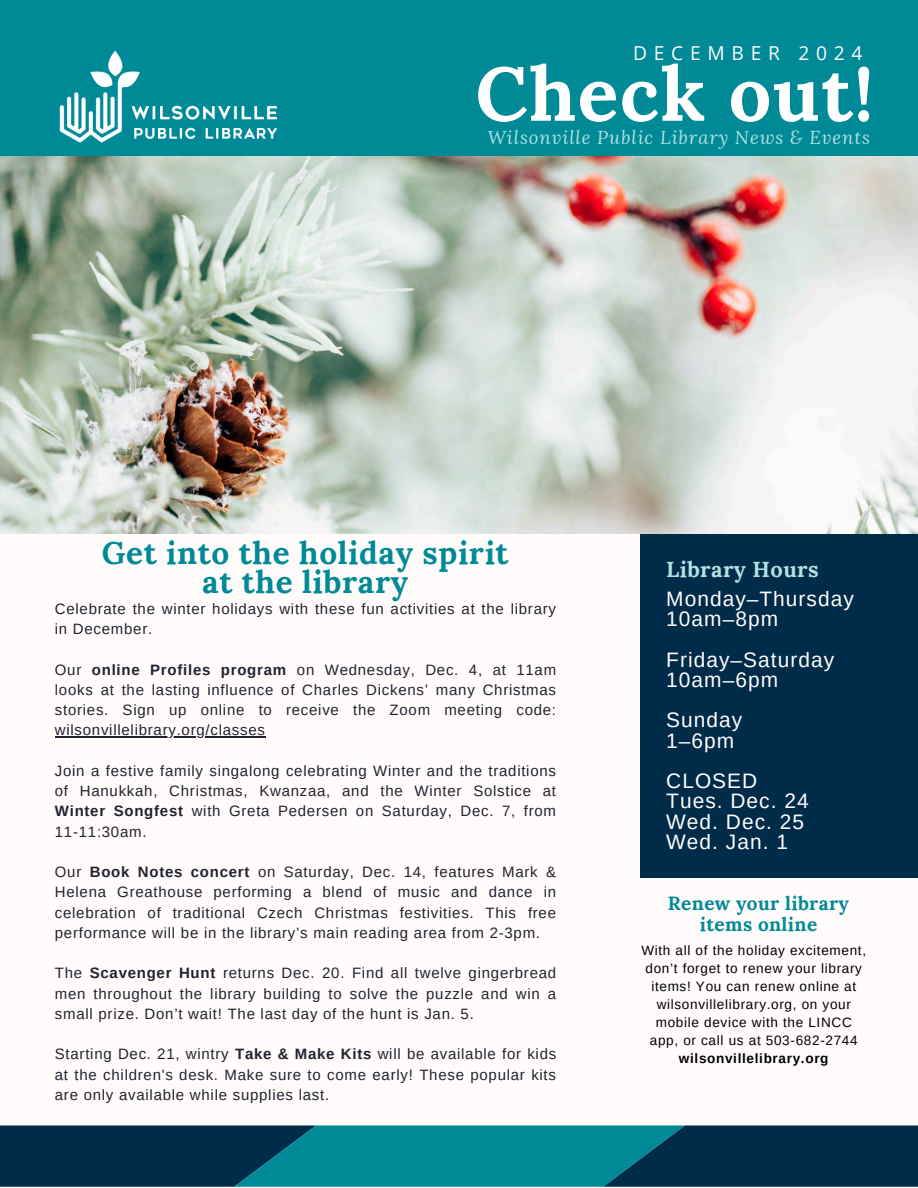
<style>
.page{position:relative;width:918px;height:1188px;background:#fffcfb}
.page>*{position:absolute;margin:0;border:0;box-sizing:border-box;transform-origin:0 0}
.t1{font:700 75.75px "Lora";letter-spacing:.02em;color:#fff}
.t2{font:700 31.5px/29.2px "Lora";letter-spacing:.02em;color:#008996;text-align:center}
.t3{font:700 21.75px "Lora";letter-spacing:.02em;color:#b1e3e3}
.t4{font:20.85px/20.2px "Arimo";letter-spacing:.05em;color:#fffcfb}
.t5{font:19.2px "Open Sans";letter-spacing:.35em;color:#fffcfb}
.t6{font:700 19.05px/20.2px "Lora";letter-spacing:.02em;color:#008996;text-align:center}
.t7{font:italic 18.45px "Lora";letter-spacing:.05em;color:#b1e3e3}
.t8{font:15px/20.2px "Arimo";letter-spacing:.05em;color:#222130;text-align:justify}
.t9{font:13.5px/18px "Arimo";letter-spacing:.05em;color:#000;text-align:center}
.t10{font:700 13.5px "Arimo";letter-spacing:.05em;color:#000}
.s1{font-weight:700}
</style>
<div class="page">
<div style="left:0;top:0;width:918px;height:157px;background:#008996"></div>
<svg style="left:0;top:1125px;width:918px;height:62px;background:#035269"></svg>
<img style="left:59px;top:50px;width:219px;height:93px">
<div style="left:640px;top:534px;width:278px;height:344px;background:#002b49"></div>
<img style="left:0;top:156px;width:918px;height:377px">
<hr style="left:55px;top:736px;width:211px;height:2px;background:#222130">
<p class="t5" style="left:633px;top:39px;width:231px">DECEMBER 2024</p>
<h1 class="t1" style="left:476px;top:45px;width:400px">Check out!</h1>
<p class="t7" style="left:488px;top:125px;width:384px">Wilsonville Public Library News &amp; Events</p>
<p class="t2" style="left:102px;top:538px;width:408px">Get into the holiday spirit at the library</p>
<h2 class="t8" style="left:55px;top:599px;width:503px">Celebrate the winter holidays with these fun activities at the library in December.</h2>
<p class="t8" style="left:55px;top:659px;width:503px">Our <span class="s1">online Profiles program</span> on Wednesday, Dec. 4, at 11am looks at the lasting influence of Charles Dickens’ many Christmas stories. Sign up online to receive the Zoom meeting code:</p>
<p class="t8" style="left:55px;top:720px;width:212px">wilsonvillelibrary.org/classes</p>
<p class="t8" style="left:55px;top:761px;width:503px">Join a festive family singalong celebrating Winter and the traditions of Hanukkah, Christmas, Kwanzaa, and the Winter Solstice at <span class="s1">Winter Songfest</span> with Greta Pedersen on Saturday, Dec. 7, from 11-11:30am.</p>
<p class="t8" style="left:55px;top:862px;width:503px">Our <span class="s1">Book Notes concert</span> on Saturday, Dec. 14, features Mark &amp; Helena Greathouse performing a blend of music and dance in celebration of traditional Czech Christmas festivities. This free performance will be in the library’s main reading area from 2-3pm.</p>
<p class="t8" style="left:55px;top:963px;width:503px">The <span class="s1">Scavenger Hunt</span> returns Dec. 20. Find all twelve gingerbread men throughout the library building to solve the puzzle and win a small prize. Don’t wait! The last day of the hunt is Jan. 5.</p>
<p class="t8" style="left:55px;top:1044px;width:503px">Starting Dec. 21, wintry <span class="s1">Take &amp; Make Kits</span> will be available for kids at the children's desk. Make sure to come early! These popular kits are only available while supplies last.</p>
<p class="t3" style="left:666px;top:555px;width:154px">Library Hours</p>
<h3 class="t4" style="left:666px;top:589px;width:189px">Monday–Thursday<br>10am–8pm</h3>
<h4 class="t4" style="left:666px;top:649px;width:169px">Friday–Saturday<br>10am–6pm</h4>
<h4 class="t4" style="left:666px;top:710px;width:78px">Sunday<br>1–6pm</h4>
<h4 class="t4" style="left:666px;top:771px;width:144px">CLOSED<br>Tues. Dec. 24<br>Wed. Dec. 25<br>Wed. Jan. 1</h4>
<h4 class="t6" style="left:668px;top:893px;width:183px">Renew your library items online</h4>
<h6 class="t9" style="left:641px;top:941px;width:226px">With all of the holiday excitement, don’t forget to renew your library items! You can renew online at wilsonvillelibrary.org, on your mobile device with the LINCC app, or call us at 503-682-2744</h6>
<p class="t10" style="left:679px;top:1051px;width:151px">wilsonvillelibrary.org</p>
</div>
